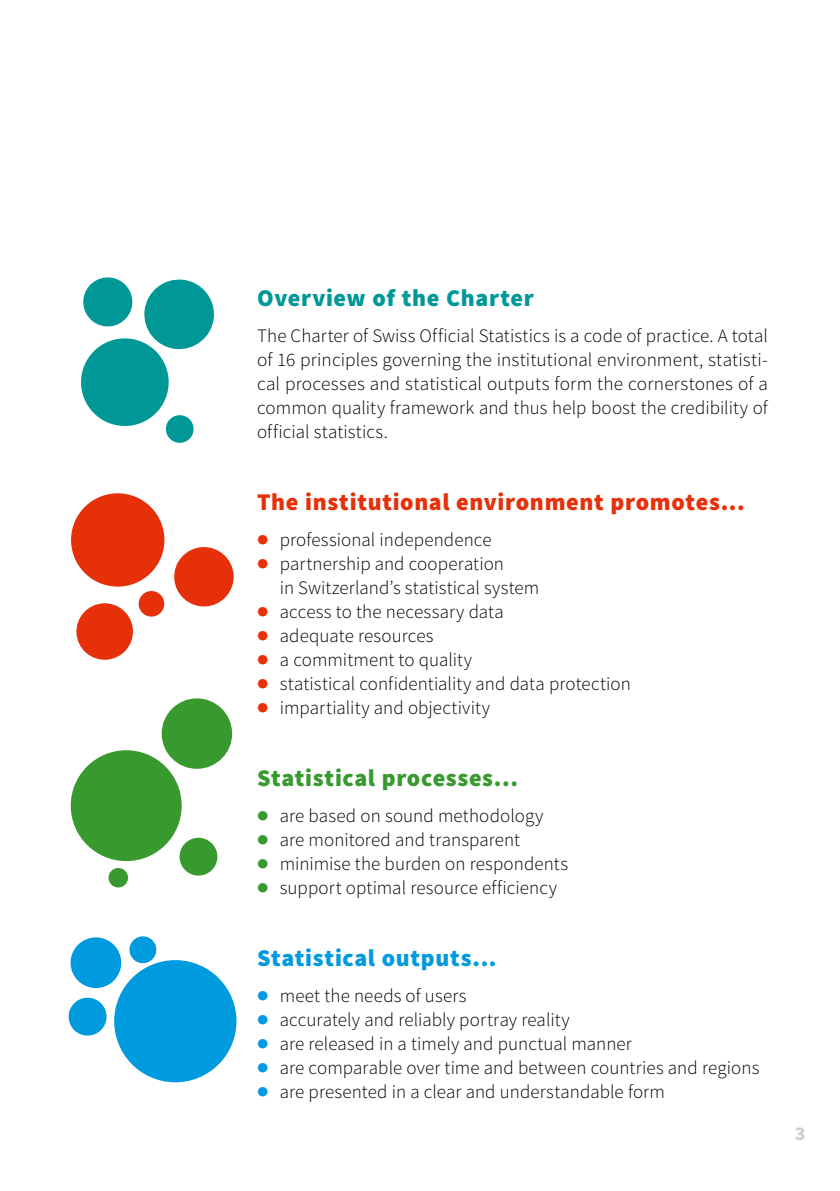
<style>
.page{position:relative;width:840px;height:1191px;background:#fff}
.page>*{position:absolute;margin:0;border:0;box-sizing:border-box;transform-origin:0 0}
.Untertitel_Institutionelles{font:24px "Source Sans Variable";letter-spacing:.03em;color:#e63009}
.Untertitel_Stat_Prozesse{font:24px "Source Sans Variable";letter-spacing:.025em;color:#38992f}
.Untertitel_Stat_Produkte{font:24px "Source Sans Variable";letter-spacing:.03em;color:#009adf}
.Untertitel_Praeambel{font:24px "Source Sans Variable";letter-spacing:.025em;color:#009897}
.Grundtext{font:19px/24px "Source Sans Variable";letter-spacing:.005em;color:#000;text-align:justify}
.t1{font:19px "Source Code Variable";color:#cfd0d0}
.s1{font-family:"Source Code Variable";color:#e63009}
.s2{font-family:"Source Code Variable";color:#38992f}
.s3{font-family:"Source Code Variable";color:#009adf}
</style>
<div class="page">
<svg style="left:68px;top:936px;width:169px;height:147px"></svg>
<div style="left:71px;top:750px;width:110px;height:111px;background:#38992f;border-radius:50%"></div>
<div style="left:161px;top:698px;width:71px;height:71px;background:#38992f;border-radius:50%"></div>
<div style="left:108px;top:868px;width:20px;height:19px;background:#38992f;border-radius:50%"></div>
<div style="left:179px;top:837px;width:38px;height:38px;background:#38992f;border-radius:50%"></div>
<svg style="left:71px;top:493px;width:94px;height:94px"></svg>
<svg style="left:76px;top:603px;width:57px;height:57px"></svg>
<svg style="left:174px;top:547px;width:60px;height:60px"></svg>
<div style="left:138px;top:590px;width:26px;height:27px;background:#e63009;border-radius:50%"></div>
<svg style="left:81px;top:277px;width:133px;height:166px"></svg>
<p class="Untertitel_Praeambel" style="left:257px;top:283px;width:278px">Overview of the Charter</p>
<p class="Grundtext" style="left:257px;top:323px;width:512px">The Charter of Swiss Official Statistics is a code of practice. A total of 16 principles governing the institutional environment, statisti&shy;cal processes and statistical outputs form the cornerstones of a common quality framework and thus help boost the credibility of official statistics.</p>
<p class="Untertitel_Institutionelles" style="left:257px;top:487px;width:489px">The institutional environment promotes...</p>
<p class="Grundtext" style="left:257px;top:527px;width:236px"><span class="s1">●</span> professional independence</p>
<p class="Grundtext" style="left:279px;top:551px;width:261px;text-indent:-23px"><span class="s1">●</span> partnership and cooperation<br>in Switzerland’s statistical system</p>
<p class="Grundtext" style="left:257px;top:599px;width:248px"><span class="s1">●</span> access to the necessary data</p>
<p class="Grundtext" style="left:257px;top:623px;width:178px"><span class="s1">●</span> adequate resources</p>
<p class="Grundtext" style="left:257px;top:647px;width:216px"><span class="s1">●</span> a commitment to quality</p>
<p class="Grundtext" style="left:257px;top:671px;width:375px"><span class="s1">●</span> statistical confidentiality and data protection</p>
<p class="Grundtext" style="left:257px;top:695px;width:234px"><span class="s1">●</span> impartiality and objectivity</p>
<p class="Untertitel_Stat_Prozesse" style="left:257px;top:763px;width:262px">Statistical processes...</p>
<p class="Grundtext" style="left:257px;top:803px;width:288px"><span class="s2">●</span> are based on sound methodology</p>
<p class="Grundtext" style="left:257px;top:827px;width:264px"><span class="s2">●</span> are monitored and transparent</p>
<p class="Grundtext" style="left:257px;top:851px;width:312px"><span class="s2">●</span> minimise the burden on respondents</p>
<p class="Grundtext" style="left:257px;top:875px;width:301px"><span class="s2">●</span> support optimal resource efficiency</p>
<p class="Untertitel_Stat_Produkte" style="left:257px;top:943px;width:241px">Statistical outputs...</p>
<p class="Grundtext" style="left:257px;top:983px;width:211px"><span class="s3">●</span> meet the needs of users</p>
<p class="Grundtext" style="left:257px;top:1007px;width:314px"><span class="s3">●</span> accurately and reliably portray reality</p>
<p class="Grundtext" style="left:257px;top:1031px;width:376px"><span class="s3">●</span> are released in a timely and punctual manner</p>
<p class="Grundtext" style="left:257px;top:1055px;width:503px"><span class="s3">●</span> are comparable over time and between countries and regions</p>
<p class="Grundtext" style="left:257px;top:1079px;width:409px"><span class="s3">●</span> are presented in a clear and understandable form</p>
<p class="t1" style="left:794px;top:1120px;width:13px">3</p>
</div>
